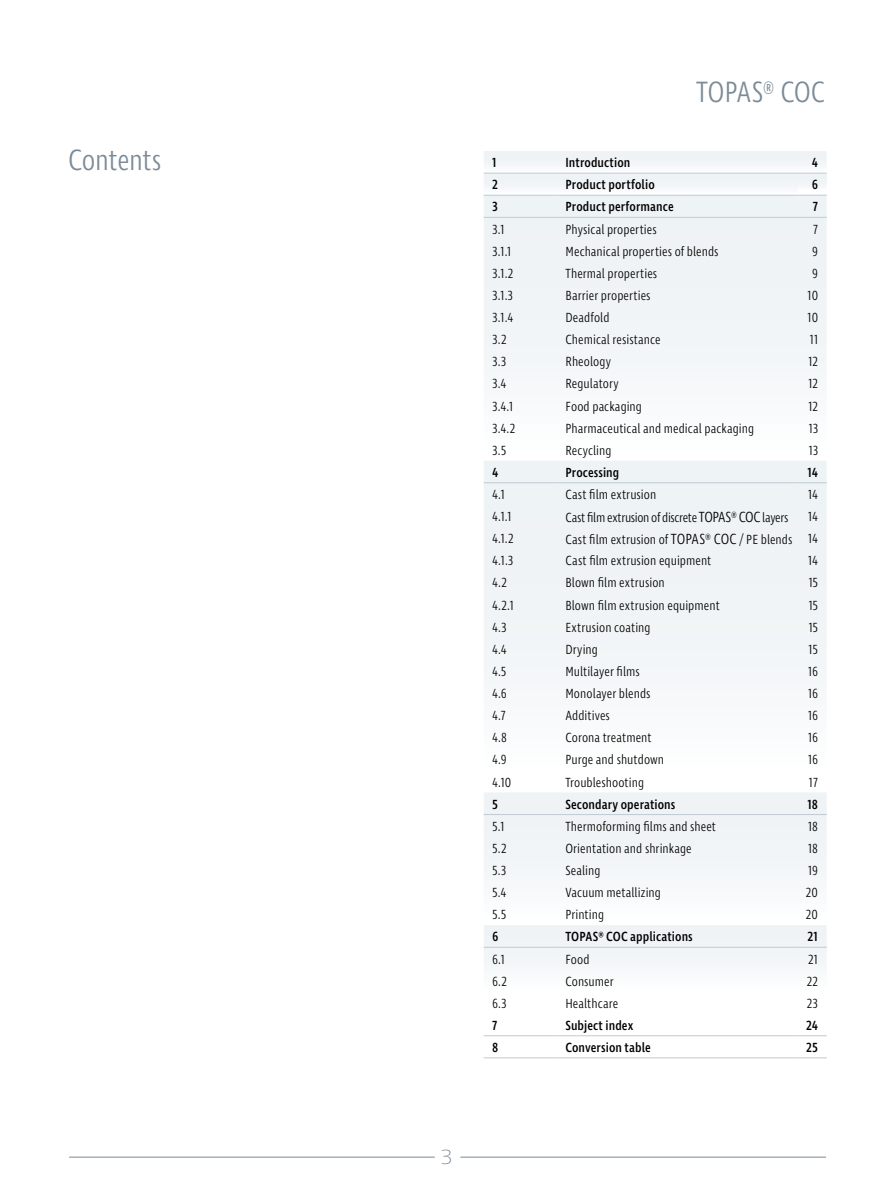
<style>
.page{position:relative;width:893px;height:1191px;background:#fff}
.page>*{position:absolute;margin:0;border:0;box-sizing:border-box;transform-origin:0 0}
.t1{font:300 30px "Ingra Cd";letter-spacing:-.01em;color:#7c8b98}
.t2{font:200 21px "Ingra Wd";color:#7c8b98}
.t3{font:300 13.5px "Ingra Cd";letter-spacing:.005em;color:#000}
.t4{font:500 13.5px "Ingra Cd";letter-spacing:.005em;color:#000}
.t5{font:300 13.5px "Ingra Cd";letter-spacing:-.025em;color:#000}
.s1{font-size:15px}
</style>
<div class="page">
<hr style="left:69px;top:1156px;width:366px;height:1px;background:#7c8b98">
<hr style="left:460px;top:1156px;width:366px;height:1px;background:#7c8b98">
<div style="left:484px;top:196px;width:343px;height:178px;background:#eff3f5"></div>
<div style="left:484px;top:461px;width:343px;height:221px;background:#eff3f5"></div>
<div style="left:484px;top:793px;width:343px;height:84px;background:#f0f4f6"></div>
<hr style="left:484px;top:217px;width:75px;height:1px;background:#c1cad3">
<hr style="left:559px;top:217px;width:239px;height:1px;background:#c1cad3">
<svg style="left:798px;top:217px;width:29px;height:1px"></svg>
<hr style="left:484px;top:482px;width:75px;height:1px;background:#c1cad3">
<hr style="left:559px;top:482px;width:239px;height:1px;background:#c1cad3">
<svg style="left:798px;top:482px;width:29px;height:1px"></svg>
<hr style="left:484px;top:814px;width:75px;height:1px;background:#c1cad3">
<hr style="left:559px;top:814px;width:239px;height:1px;background:#c1cad3">
<svg style="left:798px;top:814px;width:29px;height:1px"></svg>
<svg style="left:484px;top:151px;width:343px;height:45px"></svg>
<svg style="left:484px;top:925px;width:343px;height:133px"></svg>
<h1 class="t1" style="left:696px;top:73px;width:130px">TOPAS® COC</h1>
<h1 class="t1" style="left:68px;top:141px;width:95px">Contents</h1>
<p class="t4" style="left:492px;top:154px;width:6px">1</p>
<p class="t4" style="left:565px;top:154px;width:66px">Introduction</p>
<p class="t4" style="left:812px;top:154px;width:8px">4</p>
<p class="t4" style="left:492px;top:176px;width:7px">2</p>
<p class="t4" style="left:565px;top:176px;width:91px">Product portfolio</p>
<p class="t4" style="left:812px;top:176px;width:8px">6</p>
<p class="t4" style="left:492px;top:198px;width:7px">3</p>
<p class="t4" style="left:565px;top:198px;width:110px">Product performance</p>
<p class="t4" style="left:813px;top:198px;width:7px">7</p>
<p class="t3" style="left:492px;top:221px;width:14px">3.1</p>
<p class="t3" style="left:565px;top:221px;width:93px">Physical properties</p>
<p class="t3" style="left:813px;top:221px;width:7px">7</p>
<p class="t3" style="left:492px;top:243px;width:21px">3.1.1</p>
<p class="t3" style="left:565px;top:243px;width:154px">Mechanical properties of blends</p>
<p class="t3" style="left:812px;top:243px;width:7px">9</p>
<p class="t3" style="left:492px;top:265px;width:23px">3.1.2</p>
<p class="t3" style="left:565px;top:265px;width:93px">Thermal properties</p>
<p class="t3" style="left:812px;top:265px;width:7px">9</p>
<p class="t3" style="left:492px;top:287px;width:22px">3.1.3</p>
<p class="t3" style="left:565px;top:287px;width:87px">Barrier properties</p>
<p class="t3" style="left:807px;top:287px;width:12px">10</p>
<p class="t3" style="left:492px;top:309px;width:23px">3.1.4</p>
<p class="t3" style="left:565px;top:309px;width:45px">Deadfold</p>
<p class="t3" style="left:807px;top:309px;width:12px">10</p>
<p class="t3" style="left:492px;top:331px;width:16px">3.2</p>
<p class="t3" style="left:565px;top:331px;width:97px">Chemical resistance</p>
<p class="t3" style="left:810px;top:331px;width:10px">11</p>
<p class="t3" style="left:492px;top:353px;width:16px">3.3</p>
<p class="t3" style="left:565px;top:353px;width:47px">Rheology</p>
<p class="t3" style="left:809px;top:353px;width:11px">12</p>
<p class="t3" style="left:492px;top:375px;width:16px">3.4</p>
<p class="t3" style="left:565px;top:375px;width:55px">Regulatory</p>
<p class="t3" style="left:809px;top:375px;width:11px">12</p>
<p class="t3" style="left:492px;top:397px;width:23px">3.4.1</p>
<p class="t3" style="left:565px;top:397px;width:78px">Food packaging</p>
<p class="t3" style="left:809px;top:397px;width:11px">12</p>
<p class="t3" style="left:492px;top:420px;width:25px">3.4.2</p>
<p class="t3" style="left:565px;top:420px;width:190px">Pharmaceutical and medical packaging</p>
<p class="t3" style="left:809px;top:420px;width:11px">13</p>
<p class="t3" style="left:492px;top:442px;width:16px">3.5</p>
<p class="t3" style="left:565px;top:442px;width:48px">Recycling</p>
<p class="t3" style="left:809px;top:442px;width:11px">13</p>
<p class="t4" style="left:492px;top:464px;width:8px">4</p>
<p class="t4" style="left:565px;top:464px;width:55px">Processing</p>
<p class="t4" style="left:807px;top:464px;width:12px">14</p>
<p class="t3" style="left:492px;top:486px;width:14px">4.1</p>
<p class="t3" style="left:565px;top:486px;width:92px">Cast film extrusion</p>
<p class="t3" style="left:808px;top:486px;width:11px">14</p>
<p class="t3" style="left:492px;top:508px;width:21px">4.1.1</p>
<p class="t5" style="left:565px;top:509px;width:225px">Cast film extrusion of discrete <span class="s1">TOPAS® COC</span> layers</p>
<p class="t3" style="left:808px;top:508px;width:11px">14</p>
<p class="t3" style="left:492px;top:530px;width:23px">4.1.2</p>
<p class="t3" style="left:565px;top:531px;width:254px">Cast film extrusion of <span class="s1">TOPAS® COC</span> / PE blends 14</p>
<p class="t3" style="left:492px;top:552px;width:23px">4.1.3</p>
<p class="t3" style="left:565px;top:552px;width:147px">Cast film extrusion equipment</p>
<p class="t3" style="left:808px;top:552px;width:11px">14</p>
<p class="t3" style="left:492px;top:574px;width:16px">4.2</p>
<p class="t3" style="left:565px;top:574px;width:101px">Blown film extrusion</p>
<p class="t3" style="left:809px;top:574px;width:11px">15</p>
<p class="t3" style="left:492px;top:596px;width:23px">4.2.1</p>
<p class="t3" style="left:565px;top:596px;width:156px">Blown film extrusion equipment</p>
<p class="t3" style="left:809px;top:596px;width:11px">15</p>
<p class="t3" style="left:492px;top:619px;width:16px">4.3</p>
<p class="t3" style="left:565px;top:619px;width:87px">Extrusion coating</p>
<p class="t3" style="left:809px;top:619px;width:11px">15</p>
<p class="t3" style="left:492px;top:641px;width:16px">4.4</p>
<p class="t3" style="left:565px;top:641px;width:34px">Drying</p>
<p class="t3" style="left:809px;top:641px;width:11px">15</p>
<p class="t3" style="left:492px;top:663px;width:16px">4.5</p>
<p class="t3" style="left:565px;top:663px;width:76px">Multilayer films</p>
<p class="t3" style="left:808px;top:663px;width:12px">16</p>
<p class="t3" style="left:492px;top:685px;width:16px">4.6</p>
<p class="t3" style="left:565px;top:685px;width:87px">Monolayer blends</p>
<p class="t3" style="left:808px;top:685px;width:12px">16</p>
<p class="t3" style="left:492px;top:707px;width:15px">4.7</p>
<p class="t3" style="left:565px;top:707px;width:46px">Additives</p>
<p class="t3" style="left:808px;top:707px;width:12px">16</p>
<p class="t3" style="left:492px;top:729px;width:16px">4.8</p>
<p class="t3" style="left:565px;top:729px;width:88px">Corona treatment</p>
<p class="t3" style="left:808px;top:729px;width:12px">16</p>
<p class="t3" style="left:492px;top:751px;width:16px">4.9</p>
<p class="t3" style="left:565px;top:751px;width:100px">Purge and shutdown</p>
<p class="t3" style="left:808px;top:751px;width:12px">16</p>
<p class="t3" style="left:492px;top:773px;width:21px">4.10</p>
<p class="t3" style="left:565px;top:773px;width:80px">Troubleshooting</p>
<p class="t3" style="left:809px;top:773px;width:11px">17</p>
<p class="t4" style="left:492px;top:795px;width:7px">5</p>
<p class="t4" style="left:565px;top:795px;width:112px">Secondary operations</p>
<p class="t4" style="left:807px;top:795px;width:12px">18</p>
<p class="t3" style="left:492px;top:818px;width:14px">5.1</p>
<p class="t3" style="left:565px;top:818px;width:152px">Thermoforming films and sheet</p>
<p class="t3" style="left:808px;top:818px;width:11px">18</p>
<p class="t3" style="left:492px;top:840px;width:16px">5.2</p>
<p class="t3" style="left:565px;top:840px;width:128px">Orientation and shrinkage</p>
<p class="t3" style="left:808px;top:840px;width:11px">18</p>
<p class="t3" style="left:492px;top:862px;width:16px">5.3</p>
<p class="t3" style="left:565px;top:862px;width:37px">Sealing</p>
<p class="t3" style="left:808px;top:862px;width:12px">19</p>
<p class="t3" style="left:492px;top:884px;width:16px">5.4</p>
<p class="t3" style="left:565px;top:884px;width:97px">Vacuum metallizing</p>
<p class="t3" style="left:806px;top:884px;width:14px">20</p>
<p class="t3" style="left:492px;top:906px;width:16px">5.5</p>
<p class="t3" style="left:565px;top:906px;width:40px">Printing</p>
<p class="t3" style="left:806px;top:906px;width:14px">20</p>
<p class="t4" style="left:492px;top:928px;width:8px">6</p>
<p class="t4" style="left:565px;top:928px;width:129px">TOPAS® COC applications</p>
<p class="t4" style="left:808px;top:928px;width:12px">21</p>
<p class="t3" style="left:492px;top:950px;width:14px">6.1</p>
<p class="t3" style="left:565px;top:950px;width:26px">Food</p>
<p class="t3" style="left:808px;top:950px;width:11px">21</p>
<p class="t3" style="left:492px;top:972px;width:16px">6.2</p>
<p class="t3" style="left:565px;top:972px;width:50px">Consumer</p>
<p class="t3" style="left:807px;top:972px;width:13px">22</p>
<p class="t3" style="left:492px;top:994px;width:16px">6.3</p>
<p class="t3" style="left:565px;top:994px;width:54px">Healthcare</p>
<p class="t3" style="left:807px;top:994px;width:13px">23</p>
<p class="t4" style="left:492px;top:1017px;width:7px">7</p>
<p class="t4" style="left:565px;top:1017px;width:70px">Subject index</p>
<p class="t4" style="left:806px;top:1017px;width:14px">24</p>
<p class="t4" style="left:492px;top:1039px;width:8px">8</p>
<p class="t4" style="left:565px;top:1039px;width:87px">Conversion table</p>
<p class="t4" style="left:806px;top:1039px;width:13px">25</p>
<h2 class="t2" style="left:441px;top:1144px;width:12px">3</h2>
</div>
